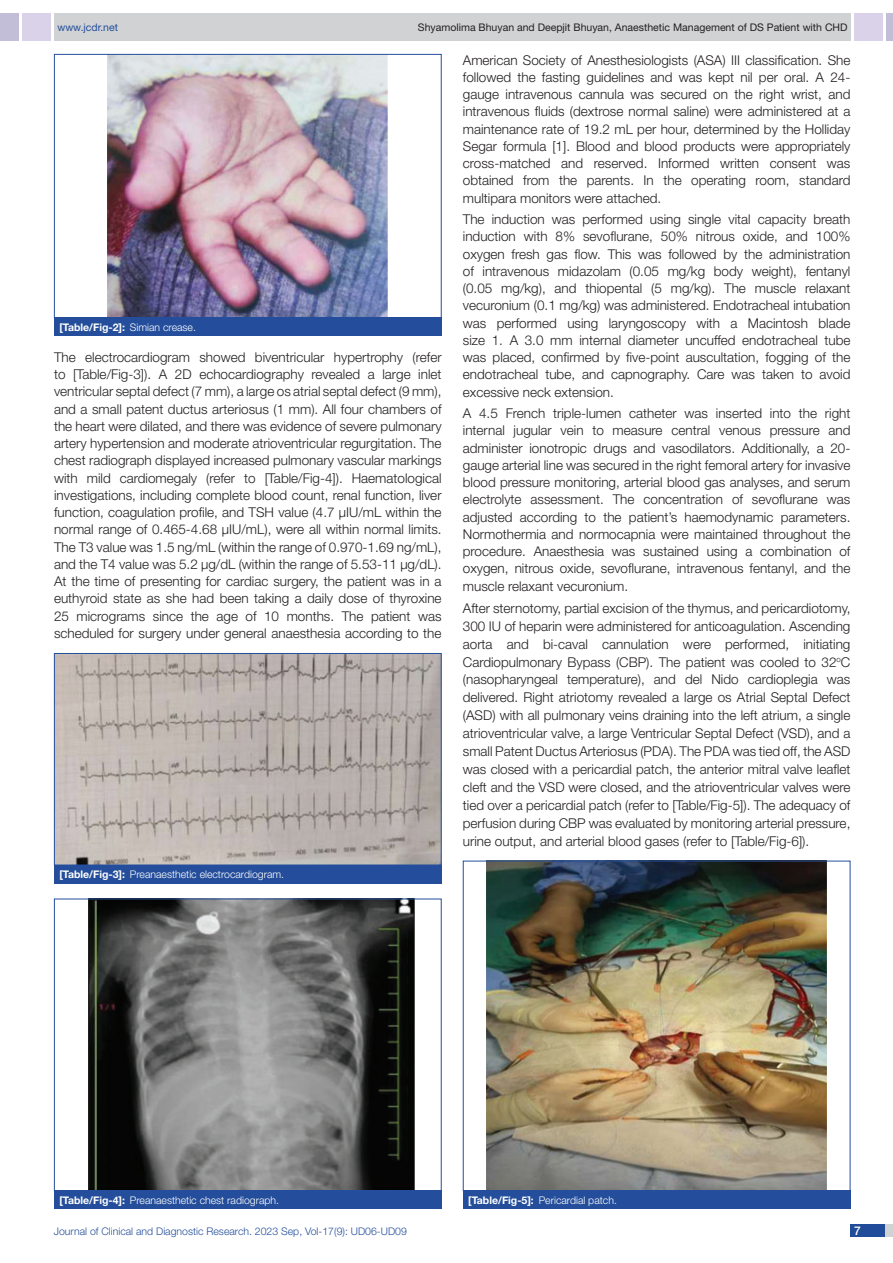
<style>
.page{position:relative;width:893px;height:1263px;background:#fff}
.page>*{position:absolute;margin:0;border:0;box-sizing:border-box;transform-origin:0 0}
.Body_text{font:300 13.5px/17.2px "Helvetica Neue";color:#231f20;text-align:justify}
.t1{font:500 12px "Helvetica Neue";color:#fff}
.TABLE_FIG{font:300 10.5px "Helvetica Neue";color:#fff}
.t2{font:10.5px "Helvetica Neue";color:#231f20}
.t3{font:300 10.5px "Helvetica Neue";color:#244e9b}
.TABLE_FIG-2{font:700 10.5px "Helvetica Neue";color:#fff}
.t4{font:10.5px "Helvetica Neue";color:#244e9b}
.s1{font-weight:300}
.s2{font-weight:700}
</style>
<div class="page">
<div style="left:54px;top:13px;width:796px;height:28px;background:#d1d2d4"></div>
<div style="left:0;top:13px;width:19px;height:28px;background:#c2bed7"></div>
<div style="left:22px;top:13px;width:29px;height:28px;background:#d9d2e8"></div>
<div style="left:886px;top:13px;width:7px;height:28px;background:#c2bed7"></div>
<div style="left:854px;top:13px;width:29px;height:28px;background:#d9d2e8"></div>
<div style="left:850px;top:1224px;width:43px;height:13px;background:#d1d2d4"></div>
<div style="left:850px;top:1224px;width:35px;height:13px;background:#214c99"></div>
<img style="left:108px;top:56px;width:280px;height:260px">
<div style="left:54px;top:54px;width:388px;height:264px;border:1px solid #244e9b"></div>
<div style="left:54px;top:317px;width:388px;height:19px;background:#244e9b"></div>
<img style="left:56px;top:655px;width:384px;height:208px">
<div style="left:54px;top:653px;width:388px;height:212px;border:1px solid #244e9b"></div>
<div style="left:54px;top:865px;width:388px;height:19px;background:#244e9b"></div>
<img style="left:89px;top:901px;width:326px;height:288px">
<div style="left:54px;top:899px;width:388px;height:292px;border:1px solid #244e9b"></div>
<div style="left:54px;top:1190px;width:388px;height:19px;background:#244e9b"></div>
<img style="left:487px;top:863px;width:339px;height:326px">
<div style="left:463px;top:1190px;width:387px;height:19px;background:#244e9b"></div>
<p class="t4" style="left:57px;top:21px;width:62px">www.jcdr.net</p>
<p class="t2" style="left:418px;top:21px;width:431px">Shyamolima Bhuyan and Deepjit Bhuyan, Anaesthetic Management of DS Patient with CHD</p>
<p class="TABLE_FIG-2" style="left:59px;top:321px;width:138px">[Table/Fig-2]: <span class="s1">Simian crease.</span></p>
<p class="Body_text" style="left:54px;top:348px;width:389px">The electrocardiogram showed biventricular hypertrophy (refer to [Table/Fig-3]). A 2D echocardiography revealed a large inlet ventricular septal defect (7 mm), a large os atrial septal defect (9 mm), and a small patent ductus arteriosus (1 mm). All four chambers of the heart were dilated, and there was evidence of severe pulmonary artery hypertension and moderate atrioventricular regurgitation. The chest radiograph displayed increased pulmonary vascular markings with mild cardiomegaly (refer to [Table/Fig-4]). Haematological investigations, including complete blood count, renal function, liver function, coagulation profile, and TSH value (4.7 μIU/mL within the normal range of 0.465-4.68 μIU/mL), were all within normal limits.<br>The T3 value was 1.5 ng/mL (within the range of 0.970-1.69 ng/mL), and the T4 value was 5.2 μg/dL (within the range of 5.53-11 μg/dL).<br>At the time of presenting for cardiac surgery, the patient was in a euthyroid state as she had been taking a daily dose of thyroxine 25 micrograms since the age of 10 months. The patient was scheduled for surgery under general anaesthesia according to the</p>
<p class="TABLE_FIG" style="left:59px;top:868px;width:226px"><span class="s2">[Table/Fig-3]:</span> Preanaesthetic electrocardiogram.</p>
<p class="Body_text" style="left:463px;top:51px;width:389px">American Society of Anesthesiologists (ASA) III classification. She followed the fasting guidelines and was kept nil per oral. A 24- gauge intravenous cannula was secured on the right wrist, and intravenous fluids (dextrose normal saline) were administered at a maintenance rate of 19.2 mL per hour, determined by the Holliday Segar formula [1]. Blood and blood products were appropriately cross-matched and reserved. Informed written consent was obtained from the parents. In the operating room, standard multipara monitors were attached.</p>
<p class="Body_text" style="left:463px;top:210px;width:389px">The induction was performed using single vital capacity breath induction with 8% sevoflurane, 50% nitrous oxide, and 100% oxygen fresh gas flow. This was followed by the administration of intravenous midazolam (0.05 mg/kg body weight), fentanyl (0.05 mg/kg), and thiopental (5 mg/kg). The muscle relaxant vecuronium (0.1 mg/kg) was administered. Endotracheal intubation was performed using laryngoscopy with a Macintosh blade size 1. A 3.0 mm internal diameter uncuffed endotracheal tube was placed, confirmed by five-point auscultation, fogging of the endotracheal tube, and capnography. Care was taken to avoid excessive neck extension.</p>
<p class="Body_text" style="left:463px;top:404px;width:389px">A 4.5 French triple-lumen catheter was inserted into the right internal jugular vein to measure central venous pressure and administer ionotropic drugs and vasodilators. Additionally, a 20- gauge arterial line was secured in the right femoral artery for invasive blood pressure monitoring, arterial blood gas analyses, and serum electrolyte assessment. The concentration of sevoflurane was adjusted according to the patient’s haemodynamic parameters.<br>Normothermia and normocapnia were maintained throughout the procedure. Anaesthesia was sustained using a combination of oxygen, nitrous oxide, sevoflurane, intravenous fentanyl, and the muscle relaxant vecuronium.</p>
<p class="Body_text" style="left:463px;top:599px;width:389px;line-height:17.9px">After sternotomy, partial excision of the thymus, and pericardiotomy, 300 IU of heparin were administered for anticoagulation. Ascending aorta and bi-caval cannulation were performed, initiating Cardiopulmonary Bypass (CBP). The patient was cooled to 32<sup>o</sup>C (nasopharyngeal temperature), and del Nido cardioplegia was delivered. Right atriotomy revealed a large os Atrial Septal Defect (ASD) with all pulmonary veins draining into the left atrium, a single atrioventricular valve, a large Ventricular Septal Defect (VSD), and a small Patent Ductus Arteriosus (PDA). The PDA was tied off, the ASD was closed with a pericardial patch, the anterior mitral valve leaflet cleft and the VSD were closed, and the atrioventricular valves were tied over a pericardial patch (refer to [Table/Fig-5]). The adequacy of perfusion during CBP was evaluated by monitoring arterial pressure, urine output, and arterial blood gases (refer to [Table/Fig-6]).</p>
<p class="TABLE_FIG" style="left:59px;top:1193px;width:221px"><span class="s2">[Table/Fig-4]:</span> Preanaesthetic chest radiograph.</p>
<p class="TABLE_FIG" style="left:468px;top:1193px;width:150px"><span class="s2">[Table/Fig-5]:</span> Pericardial patch.</p>
<p class="t3" style="left:54px;top:1225px;width:355px">Journal of Clinical and Diagnostic Research. 2023 Sep, Vol-17(9): UD06-UD09</p>
<p class="t1" style="left:854px;top:1223px;width:8px">7</p>
</div>
